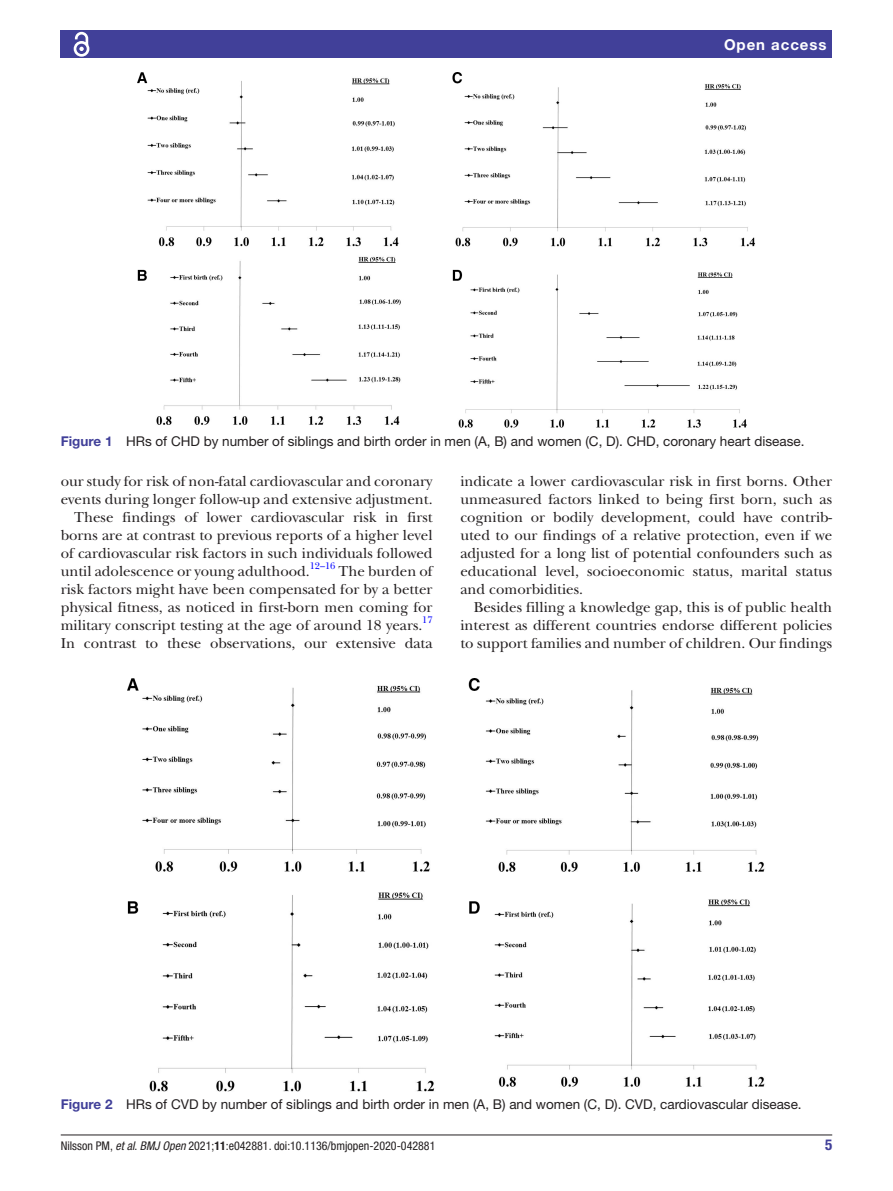
<style>
.page{position:relative;width:893px;height:1191px;background:#fff}
.page>*{position:absolute;margin:0;border:0;box-sizing:border-box;transform-origin:0 0}
.t1{font:15px/18px "New Baskerville";color:#231f20;text-align:justify}
.t2{font:700 15px "Helvetica Neue LT Std";letter-spacing:.065em;color:#fff}
.t3{font:700 condensed 15px "Helvetica Neue LT Std";color:#414099}
.t4{font:13.5px "Helvetica Neue LT Std";color:#231f20}
.t5{font:condensed 12px "Helvetica Neue LT Std";color:#231f20}
.t6{font:9.9px "New Baskerville";color:#00f}
.s1{font-weight:700;color:#414099}
.s2{font-style:italic}
.s3{font-weight:700}
</style>
<div class="page">
<hr style="left:61px;top:1134px;width:771px;height:1px;background:#231f20">
<div style="left:61px;top:31px;width:771px;height:27px;background:#414099"></div>
<svg style="left:73px;top:31px;width:17px;height:26px"></svg>
<img style="left:137px;top:73px;width:618px;height:355px">
<img style="left:128px;top:678px;width:637px;height:413px">
<p class="t2" style="left:724px;top:35px;width:104px">Open access</p>
<p class="t4" style="left:61px;top:433px;width:745px"><span class="s1">Figure 1</span> HRs of CHD by number of siblings and birth order in men (A, B) and women (C, D). CHD, coronary heart disease.</p>
<p class="t1" style="left:61px;top:472px;width:373px">our study for risk of non-fatal cardiovascular and coronary</p>
<p class="t1" style="left:61px;top:490px;width:373px">events during longer follow-up and extensive adjustment.</p>
<p class="t1" style="left:74px;top:508px;width:360px">These findings of lower cardiovascular risk in first</p>
<p class="t1" style="left:61px;top:526px;width:373px">borns are at contrast to previous reports of a higher level</p>
<p class="t1" style="left:61px;top:544px;width:373px">of cardiovascular risk factors in such individuals followed</p>
<p class="t1" style="left:61px;top:562px;width:251px">until adolescence or young adulthood.</p>
<p class="t6" style="left:310px;top:560px;width:27px">12–16</p>
<p class="t1" style="left:61px;top:562px;width:373px;text-indent:278px">The burden of risk factors might have been compensated for by a better physical fitness, as noticed in first-born men coming for military conscript testing at the age of around 18 years.</p>
<p class="t6" style="left:422px;top:614px;width:12px">17</p>
<p class="t1" style="left:61px;top:634px;width:373px">In contrast to these observations, our extensive data</p>
<p class="t1" style="left:460px;top:472px;width:373px">indicate a lower cardiovascular risk in first borns. Other unmeasured factors linked to being first born, such as cognition or bodily development, could have contrib&shy;uted to our findings of a relative protection, even if we adjusted for a long list of potential confounders such as educational level, socioeconomic status, marital status and comorbidities.</p>
<p class="t1" style="left:460px;top:598px;width:373px;text-indent:14px">Besides filling a knowledge gap, this is of public health interest as different countries endorse different policies to support families and number of children. Our findings</p>
<p class="t4" style="left:61px;top:1096px;width:742px"><span class="s1">Figure 2</span> HRs of CVD by number of siblings and birth order in men (A, B) and women (C, D). CVD, cardiovascular disease.</p>
<p class="t5" style="left:61px;top:1138px;width:376px">Nilsson PM, <span class="s2">et al</span>. <span class="s2">BMJ Open</span> 2021;<span class="s3">11</span>:e042881. doi:10.1136/bmjopen-2020-042881</p>
<p class="t3" style="left:825px;top:1135px;width:9px">5</p>
</div>
